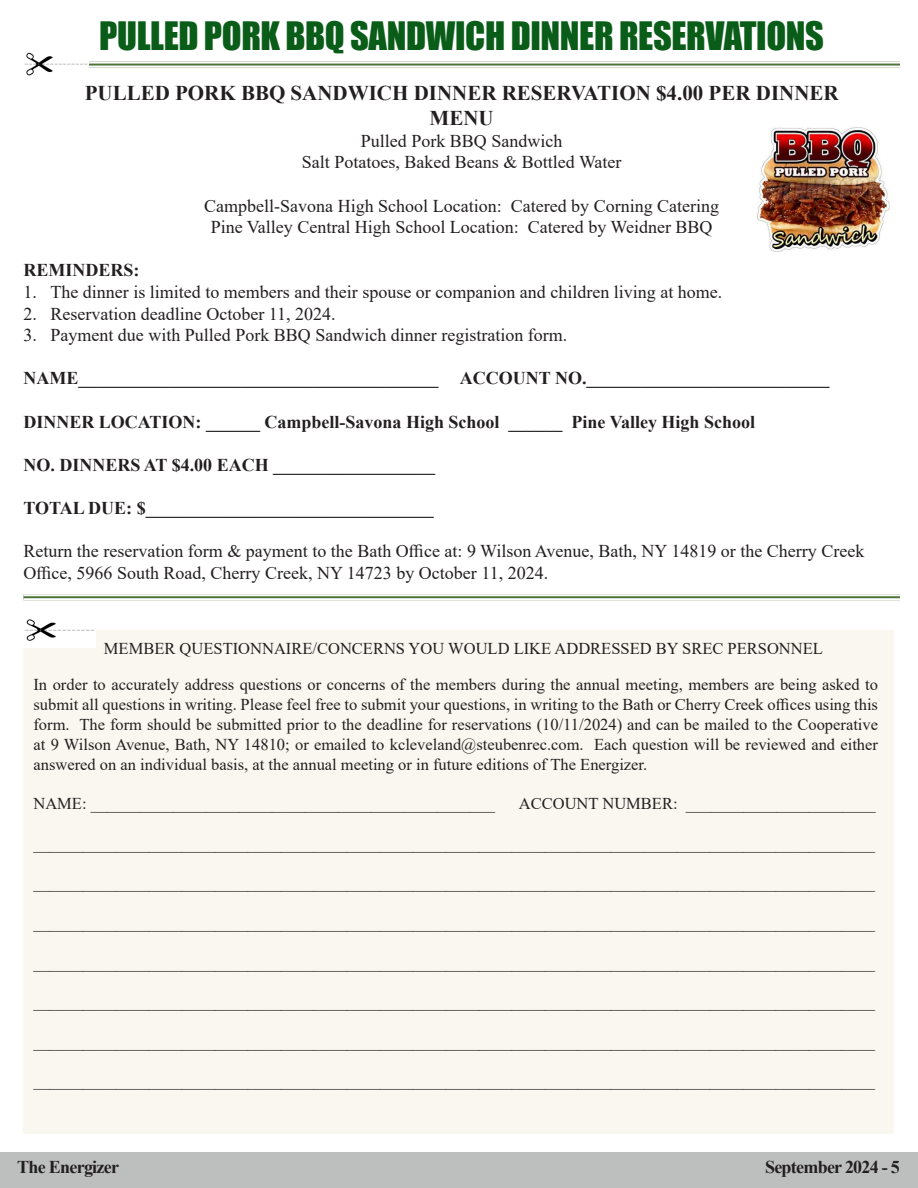
<style>
.page{position:relative;width:918px;height:1188px;background:#fff}
.page>*{position:absolute;margin:0;border:0;box-sizing:border-box;transform-origin:0 0}
.hd1_lead_head{font:36px "Impact";letter-spacing:-.01em;color:#095d18}
.t1{font:700 21px "Times New Roman";color:#231f20}
.t2{font:18px/21.6px "Times New Roman";color:#231f20}
.Newstext{font:700 18px "Times New Roman";color:#231f20}
.Newstext-2{font:700 18px "Times New Roman";letter-spacing:-.04em;color:#231f20}
.t3{font:16.5px/19.8px "Times New Roman";color:#231f20;text-align:justify}
</style>
<div class="page">
<div style="left:0;top:1152px;width:918px;height:36px;background:#bdbfbf"></div>
<div style="left:23px;top:630px;width:871px;height:504px;background:#faf7f0"></div>
<svg style="left:89px;top:64px;width:811px;height:2px;background:#749364"></svg>
<svg style="left:23px;top:596px;width:877px;height:2px;background:#61854f"></svg>
<img style="left:25px;top:52px;width:63px;height:24px">
<img style="left:23px;top:619px;width:72px;height:29px">
<img style="left:756px;top:127px;width:134px;height:125px">
<p class="hd1_lead_head" style="left:99px;top:8px;width:726px">PULLED PORK BBQ SANDWICH DINNER RESERVATIONS</p>
<p class="t1" style="left:85px;top:78px;width:755px">PULLED PORK BBQ SANDWICH DINNER RESERVATION $4.00 PER DINNER</p>
<p class="t1" style="left:430px;top:103px;width:66px">MENU</p>
<p class="t2" style="left:361px;top:129px;width:203px">Pulled Pork BBQ Sandwich</p>
<p class="t2" style="left:302px;top:151px;width:321px">Salt Potatoes, Baked Beans &amp; Bottled Water</p>
<p class="t2" style="left:204px;top:194px;width:516px">Campbell-Savona High School Location: Catered by Corning Catering</p>
<p class="t2" style="left:211px;top:216px;width:503px">Pine Valley Central High School Location: Catered by Weidner BBQ</p>
<p class="Newstext" style="left:23px;top:257px;width:117px">REMINDERS:</p>
<p class="t2" style="left:23px;top:281px;width:700px">1. The dinner is limited to members and their spouse or companion and children living at home.</p>
<p class="t2" style="left:23px;top:302px;width:314px">2. Reservation deadline October 11, 2024.</p>
<p class="t2" style="left:23px;top:324px;width:545px">3. Payment due with Pulled Pork BBQ Sandwich dinner registration form.</p>
<p class="Newstext" style="left:23px;top:365px;width:808px">NAME________________________________________ ACCOUNT NO.___________________________</p>
<p class="Newstext" style="left:23px;top:409px;width:733px">DINNER LOCATION: ______ Campbell-Savona High School ______ Pine Valley High School</p>
<p class="Newstext" style="left:23px;top:452px;width:413px">NO. DINNERS AT $4.00 EACH __________________</p>
<p class="Newstext" style="left:23px;top:495px;width:412px">TOTAL DUE: $________________________________</p>
<p class="t2" style="left:23px;top:540px;width:843px">Return the reservation form &amp; payment to the Bath Office at: 9 Wilson Avenue, Bath, NY 14819 or the Cherry Creek<br>Office, 5966 South Road, Cherry Creek, NY 14723 by October 11, 2024.</p>
<p class="t3" style="left:104px;top:638px;width:721px">MEMBER QUESTIONNAIRE/CONCERNS YOU WOULD LIKE ADDRESSED BY SREC PERSONNEL</p>
<p class="t3" style="left:33px;top:674px;width:846px">In order to accurately address questions or concerns of the members during the annual meeting, members are being asked to submit all questions in writing. Please feel free to submit your questions, in writing to the Bath or Cherry Creek offices using this form. The form should be submitted prior to the deadline for reservations (10/11/2024) and can be mailed to the Cooperative at 9 Wilson Avenue, Bath, NY 14810; or emailed to kcleveland@steubenrec.com. Each question will be reviewed and either answered on an individual basis, at the annual meeting or in future editions of The Energizer.</p>
<p class="t3" style="left:33px;top:793px;width:463px">NAME: _________________________________________________</p>
<p class="t3" style="left:519px;top:793px;width:358px">ACCOUNT NUMBER: _______________________</p>
<p class="t3" style="left:33px;top:833px;width:843px">______________________________________________________________________________________________________</p>
<p class="t3" style="left:33px;top:872px;width:843px">______________________________________________________________________________________________________</p>
<p class="t3" style="left:33px;top:912px;width:843px">______________________________________________________________________________________________________</p>
<p class="t3" style="left:33px;top:952px;width:843px">______________________________________________________________________________________________________</p>
<p class="t3" style="left:33px;top:991px;width:843px">______________________________________________________________________________________________________</p>
<p class="t3" style="left:33px;top:1031px;width:843px">______________________________________________________________________________________________________</p>
<p class="t3" style="left:33px;top:1070px;width:843px">______________________________________________________________________________________________________</p>
<p class="Newstext-2" style="left:17px;top:1154px;width:103px">The Energizer</p>
<p class="Newstext-2" style="left:765px;top:1154px;width:136px">September 2024 - 5</p>
</div>
